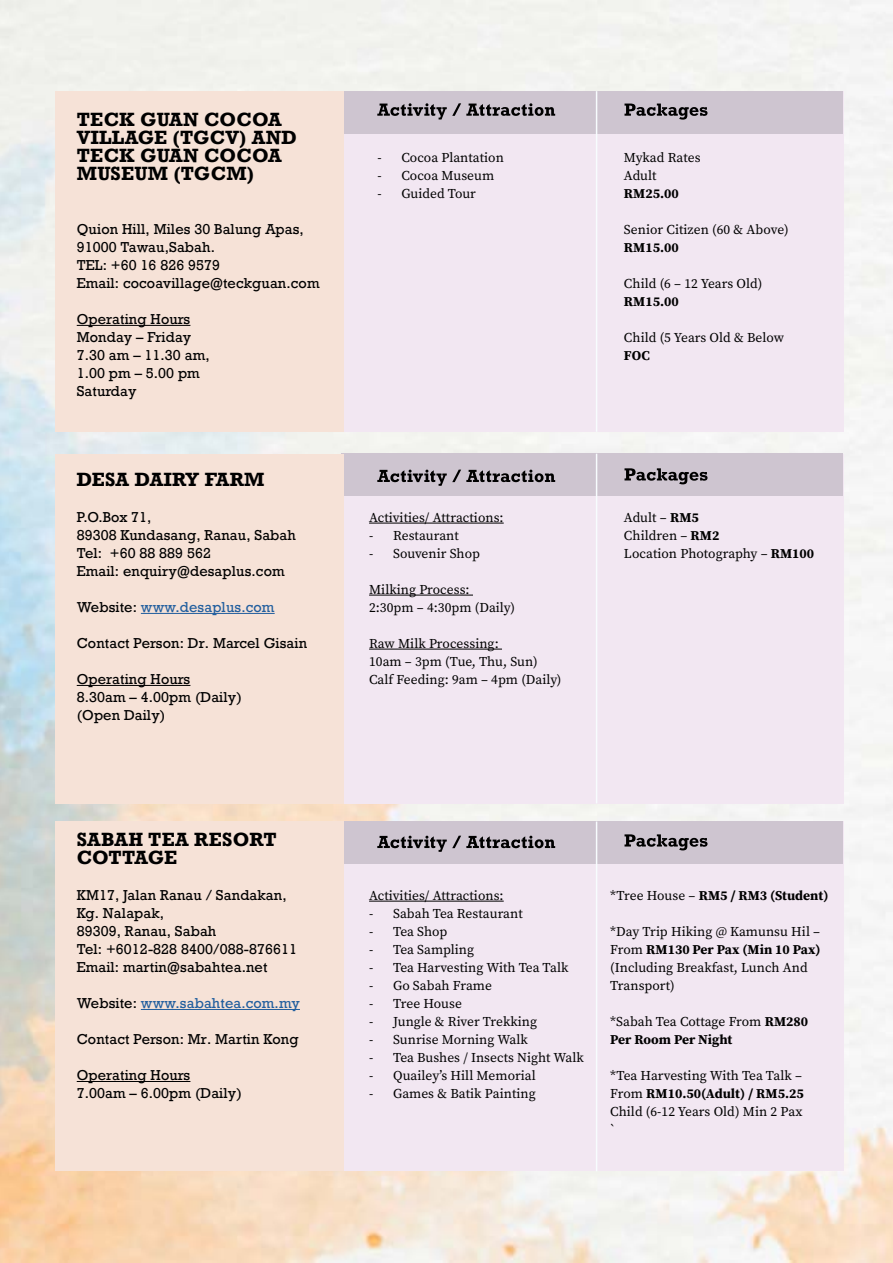
<style>
.page{position:relative;width:893px;height:1263px;background:#fff}
.page>*{position:absolute;margin:0;border:0;box-sizing:border-box;transform-origin:0 0}
.t1{font:700 18px/18px "Rockwell";letter-spacing:.02em;color:#000}
.t2{font:13.5px/18px "Source Serif Pro";letter-spacing:.005em;color:#000}
.t3{font:13.5px/18px "Rockwell";letter-spacing:.005em;color:#000}
.t4{font:700 13.5px "Source Serif Pro";color:#000}
.t5{font:13.5px "Rockwell";letter-spacing:.005em;color:#215e9e}
.s1{color:#000}
.s2{font-weight:700}
.s3{font-weight:400}
</style>
<div class="page">
<img style="left:0;top:0;width:893px;height:1263px">
<div style="left:342px;top:91px;width:502px;height:341px;background:#f2e7f2"></div>
<div style="left:342px;top:454px;width:502px;height:349px;background:#f2e7f2"></div>
<div style="left:342px;top:821px;width:502px;height:350px;background:#f2e7f2"></div>
<div style="left:341px;top:91px;width:502px;height:43px;background:#cec5d0"></div>
<div style="left:341px;top:454px;width:502px;height:42px;background:#cec5d0"></div>
<div style="left:341px;top:821px;width:502px;height:43px;background:#cec5d0"></div>
<div style="left:55px;top:91px;width:289px;height:341px;background:#f6e2d7"></div>
<div style="left:55px;top:454px;width:289px;height:349px;background:#f6e2d7"></div>
<div style="left:55px;top:821px;width:289px;height:350px;background:#f6e2d7"></div>
<svg style="left:377px;top:103px;width:178px;height:16px"></svg>
<svg style="left:377px;top:470px;width:178px;height:16px"></svg>
<svg style="left:377px;top:836px;width:178px;height:16px"></svg>
<svg style="left:624px;top:104px;width:83px;height:16px"></svg>
<svg style="left:624px;top:468px;width:83px;height:16px"></svg>
<svg style="left:624px;top:834px;width:83px;height:16px"></svg>
<hr style="left:369px;top:523px;width:135px;height:1px;background:#000">
<hr style="left:369px;top:595px;width:104px;height:1px;background:#000">
<hr style="left:369px;top:649px;width:133px;height:1px;background:#000">
<hr style="left:369px;top:901px;width:135px;height:1px;background:#000">
<hr style="left:77px;top:325px;width:113px;height:1px;background:#000">
<hr style="left:141px;top:613px;width:134px;height:1px;background:#215e9e">
<hr style="left:77px;top:685px;width:113px;height:1px;background:#000">
<hr style="left:141px;top:1009px;width:159px;height:1px;background:#215e9e">
<hr style="left:77px;top:1081px;width:113px;height:1px;background:#000">
<hr style="left:596px;top:91px;width:1px;height:341px;background:#f7fcfe">
<hr style="left:596px;top:454px;width:1px;height:349px;background:#f7fcfe">
<hr style="left:596px;top:821px;width:1px;height:350px;background:#f7fcfe">
<h1 class="t1" style="left:77px;top:110px;width:222px">TECK GUAN COCOA<br>VILLAGE (TGCV) AND<br>TECK GUAN COCOA<br>MUSEUM (TGCM)</h1>
<p class="t3" style="left:77px;top:220px;width:245px">Quion Hill, Miles 30 Balung Apas,<br>91000 Tawau,Sabah.<br>TEL: +60 16 826 9579<br>Email: cocoavillage@teckguan.com</p>
<p class="t3" style="left:77px;top:310px;width:135px">Operating Hours<br>Monday – Friday<br>7.30 am – 11.30 am,<br>1.00 pm – 5.00 pm<br>Saturday</p>
<h1 class="t1" style="left:77px;top:470px;width:189px">DESA DAIRY FARM</h1>
<p class="t3" style="left:77px;top:508px;width:221px">P.O.Box 71,<br>89308 Kundasang, Ranau, Sabah<br>Tel: +60 88 889 562<br>Email: enquiry@desaplus.com</p>
<p class="t5" style="left:77px;top:599px;width:199px"><span class="s1">Website:</span> www.desaplus.com</p>
<p class="t3" style="left:77px;top:634px;width:232px">Contact Person: Dr. Marcel Gisain</p>
<p class="t3" style="left:77px;top:670px;width:167px">Operating Hours<br>8.30am – 4.00pm (Daily) (Open Daily)</p>
<h1 class="t1" style="left:77px;top:830px;width:201px">SABAH TEA RESORT<br>COTTAGE</h1>
<p class="t3" style="left:77px;top:886px;width:222px">KM17, Jalan Ranau / Sandakan,<br>Kg. Nalapak,<br>89309, Ranau, Sabah<br>Tel: +6012-828 8400/088-876611<br>Email: martin@sabahtea.net</p>
<p class="t5" style="left:77px;top:995px;width:225px"><span class="s1">Website:</span> www.sabahtea.com.my</p>
<p class="t3" style="left:77px;top:1030px;width:223px">Contact Person: Mr. Martin Kong</p>
<p class="t3" style="left:77px;top:1066px;width:167px">Operating Hours<br>7.00am – 6.00pm (Daily)</p>
<p class="t2" style="left:377px;top:148px;width:128px">- Cocoa Plantation</p>
<p class="t2" style="left:377px;top:166px;width:118px">- Cocoa Museum</p>
<p class="t2" style="left:377px;top:184px;width:100px">- Guided Tour</p>
<p class="t2" style="left:369px;top:508px;width:136px">Activities/ Attractions:</p>
<p class="t2" style="left:369px;top:526px;width:91px">- Restaurant</p>
<p class="t2" style="left:369px;top:544px;width:112px">- Souvenir Shop</p>
<p class="t2" style="left:369px;top:580px;width:147px">Milking Process:<br>2:30pm – 4:30pm (Daily)</p>
<p class="t2" style="left:369px;top:634px;width:194px">Raw Milk Processing:<br>10am – 3pm (Tue, Thu, Sun)<br>Calf Feeding: 9am – 4pm (Daily)</p>
<p class="t2" style="left:624px;top:148px;width:78px">Mykad Rates<br>Adult</p>
<p class="t4" style="left:624px;top:184px;width:56px">RM25.00</p>
<p class="t2" style="left:624px;top:220px;width:166px">Senior Citizen (60 &amp; Above)</p>
<p class="t4" style="left:624px;top:238px;width:56px">RM15.00</p>
<p class="t2" style="left:624px;top:274px;width:140px">Child (6 – 12 Years Old)</p>
<p class="t4" style="left:624px;top:292px;width:56px">RM15.00</p>
<p class="t2" style="left:624px;top:328px;width:162px">Child (5 Years Old &amp; Below</p>
<p class="t4" style="left:624px;top:346px;width:27px">FOC</p>
<p class="t2" style="left:624px;top:508px;width:192px">Adult – <span class="s2">RM5<br></span>Children – <span class="s2">RM2<br></span>Location Photography – <span class="s2">RM100</span></p>
<p class="t2" style="left:369px;top:886px;width:136px">Activities/ Attractions:</p>
<p class="t2" style="left:369px;top:904px;width:155px">- Sabah Tea Restaurant</p>
<p class="t2" style="left:369px;top:922px;width:80px">- Tea Shop</p>
<p class="t2" style="left:369px;top:940px;width:107px">- Tea Sampling</p>
<p class="t2" style="left:369px;top:958px;width:201px">- Tea Harvesting With Tea Talk</p>
<p class="t2" style="left:369px;top:976px;width:124px">- Go Sabah Frame</p>
<p class="t2" style="left:369px;top:994px;width:94px">- Tree House</p>
<p class="t2" style="left:369px;top:1012px;width:170px">- Jungle &amp; River Trekking</p>
<p class="t2" style="left:369px;top:1030px;width:160px">- Sunrise Morning Walk</p>
<p class="t2" style="left:369px;top:1048px;width:216px">- Tea Bushes / Insects Night Walk</p>
<p class="t2" style="left:369px;top:1066px;width:168px">- Quailey’s Hill Memorial</p>
<p class="t2" style="left:369px;top:1084px;width:168px">- Games &amp; Batik Painting</p>
<p class="t4" style="left:610px;top:886px;width:220px"><span class="s3">*Tree House –</span> RM5 / RM3 (Student)</p>
<p class="t2" style="left:610px;top:922px;width:212px">*Day Trip Hiking @ Kamunsu Hil –<br>From <span class="s2">RM130 Per Pax (Min 10 Pax) </span>(Including Breakfast, Lunch And<br>Transport)</p>
<p class="t2" style="left:610px;top:1012px;width:199px">*Sabah Tea Cottage From <span class="s2">RM280<br>Per Room Per Night</span></p>
<p class="t2" style="left:610px;top:1066px;width:195px">*Tea Harvesting With Tea Talk –<br>From <span class="s2">RM10.50(Adult) / RM5.25<br></span>Child (6-12 Years Old) Min 2 Pax `</p>
</div>
